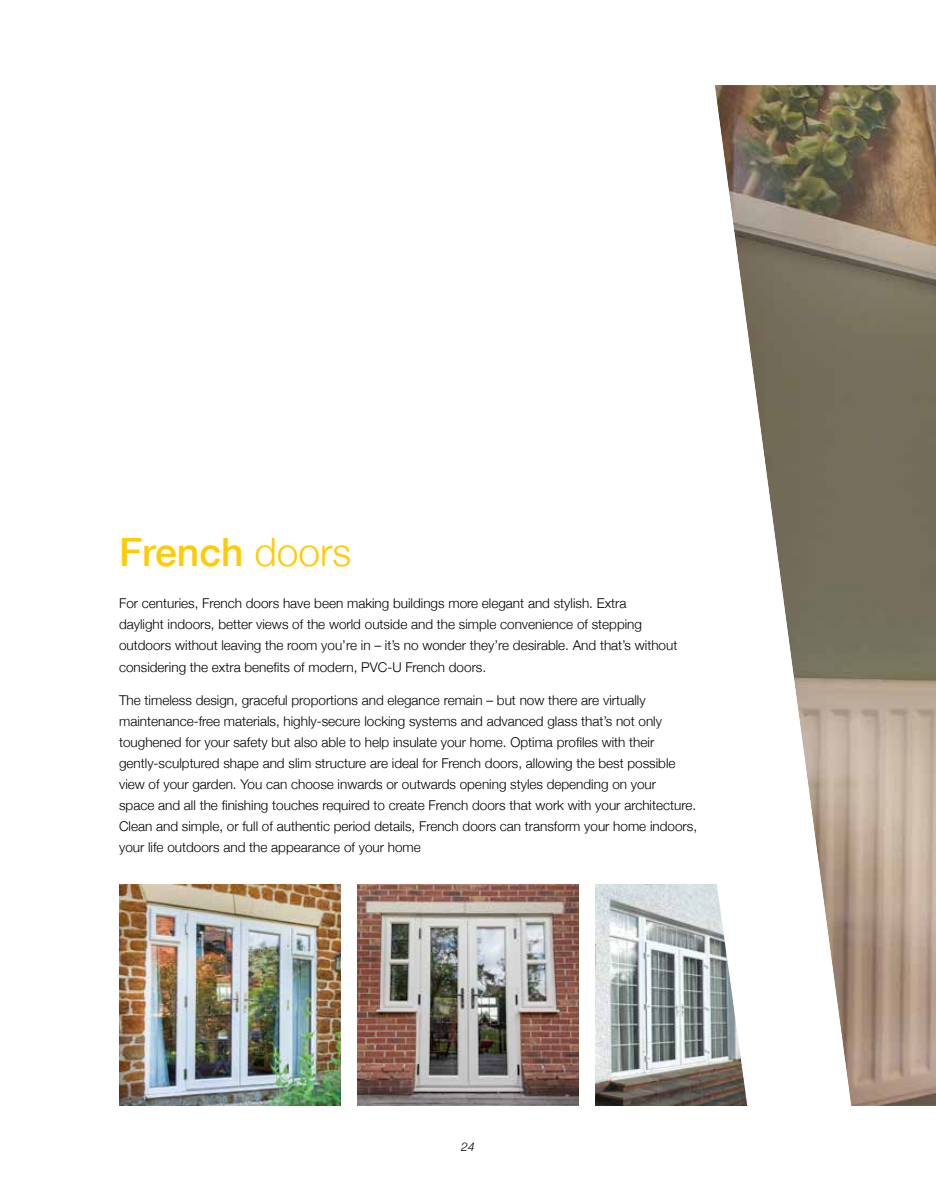
<style>
.page{position:relative;width:936px;height:1191px;background:#fff}
.page>*{position:absolute;margin:0;border:0;box-sizing:border-box;transform-origin:0 0}
.t1{font:500 39px "Helvetica Neue";color:#ffcb05}
.t2{font:300 13.5px/21px "Helvetica Neue";color:#000}
.t3{font:italic 300 12px "Helvetica Neue";color:#000}
.s1{font-weight:300}
</style>
<div class="page">
<img style="left:119px;top:884px;width:221px;height:222px">
<img style="left:357px;top:884px;width:221px;height:222px">
<img style="left:862px;top:85px;width:73px;height:1021px">
<svg style="left:595px;top:85px;width:267px;height:1021px"></svg>
<h1 class="t1" style="left:119px;top:521px;width:233px">French <span class="s1">doors</span></h1>
<p class="t2" style="left:119px;top:592px;width:559px">For centuries, French doors have been making buildings more elegant and stylish. Extra<br>daylight indoors, better views of the world outside and the simple convenience of stepping outdoors without leaving the room you’re in – it’s no wonder they’re desirable. And that’s without considering the extra benefits of modern, PVC-U French doors.</p>
<p class="t2" style="left:119px;top:689px;width:579px">The timeless design, graceful proportions and elegance remain – but now there are virtually maintenance-free materials, highly-secure locking systems and advanced glass that’s not only toughened for your safety but also able to help insulate your home. Optima profiles with their gently-sculptured shape and slim structure are ideal for French doors, allowing the best possible view of your garden. You can choose inwards or outwards opening styles depending on your<br>space and all the finishing touches required to create French doors that work with your architecture.<br>Clean and simple, or full of authentic period details, French doors can transform your home indoors, your life outdoors and the appearance of your home</p>
<p class="t3" style="left:461px;top:1137px;width:15px">24</p>
</div>
